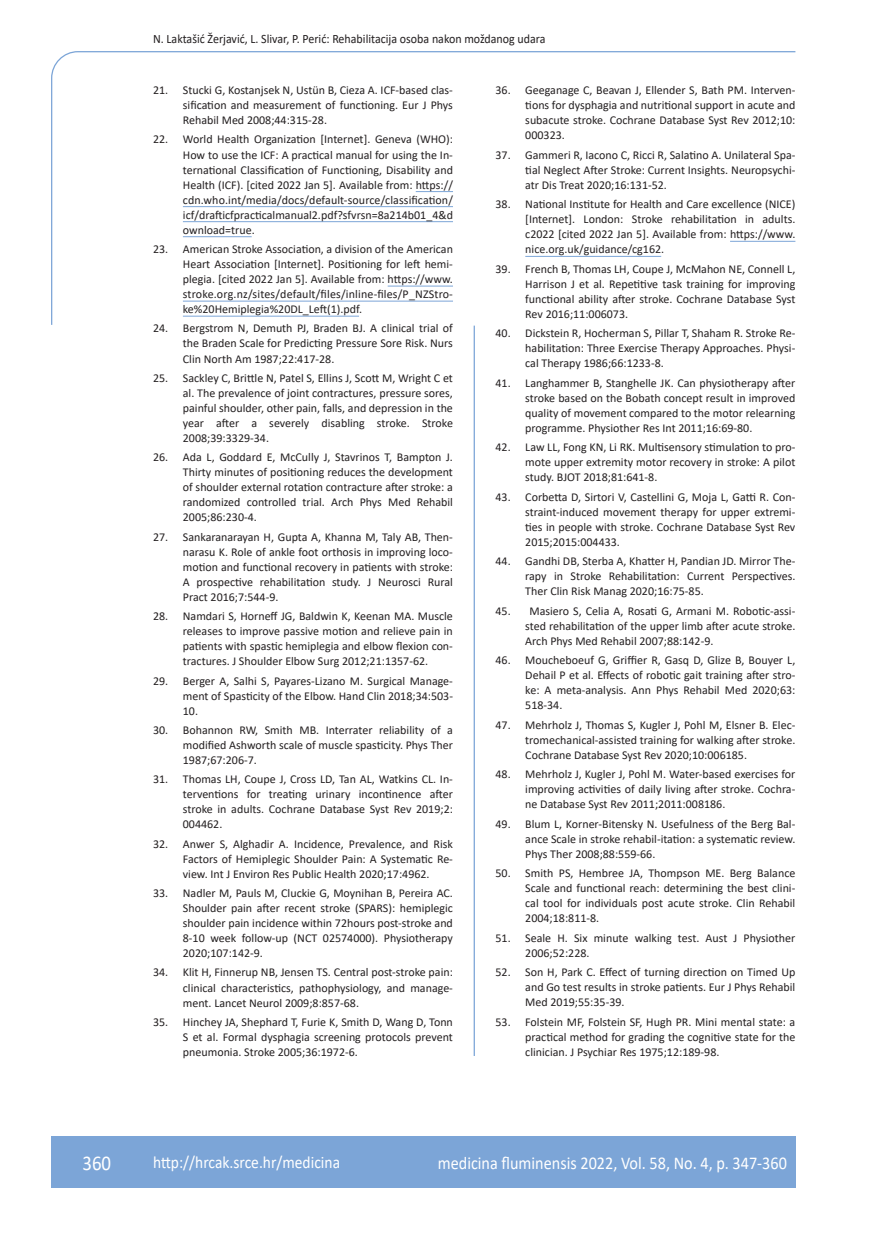
<style>
.page{position:relative;width:872px;height:1234px;background:#fff}
.page>*{position:absolute;margin:0;border:0;box-sizing:border-box;transform-origin:0 0}
.t1{font:21px "Calibri";color:#fff;scale:.9 1}
.t2{font:18px "Calibri";color:#fff;scale:.9 1}
.t3{font:17.25px "Calibri";color:#fff;scale:.9 1}
.t4{font:12.75px "Calibri";color:#231f20;scale:.94 1}
.t5{font:12px/15px "Calibri";color:#231f20;text-align:justify}
</style>
<div class="page">
<svg style="left:51px;top:51px;width:745px;height:274px"></svg>
<hr style="left:473px;top:325px;width:2px;height:730px;background:#7ca5d7">
<div style="left:51px;top:1135px;width:744px;height:51px;background:#7ca5d7"></div>
<hr style="left:416px;top:191px;width:37px;height:1px;background:#7ca5d7">
<hr style="left:183px;top:206px;width:270px;height:1px;background:#7ca5d7">
<hr style="left:183px;top:221px;width:270px;height:1px;background:#7ca5d7">
<hr style="left:183px;top:236px;width:69px;height:1px;background:#7ca5d7">
<hr style="left:388px;top:285px;width:65px;height:1px;background:#7ca5d7">
<hr style="left:183px;top:301px;width:270px;height:1px;background:#7ca5d7">
<hr style="left:183px;top:316px;width:176px;height:1px;background:#7ca5d7">
<hr style="left:730px;top:241px;width:65px;height:1px;background:#7ca5d7">
<hr style="left:525px;top:256px;width:136px;height:1px;background:#7ca5d7">
<p class="t4" style="left:153px;top:29px;width:419px">N. Laktašić Žerjavić, L. Slivar, P. Perić: Rehabilitacija osoba nakon moždanog udara</p>
<p class="t5" style="left:183px;top:82px;width:271px;text-indent:-30px">21. Stucki G, Kostanjsek N, Ustün B, Cieza A. ICF-based clas&shy;sification and measurement of functioning. Eur J Phys Rehabil Med 2008;44:315-28.</p>
<p class="t5" style="left:183px;top:132px;width:272px;text-indent:-30px">22. World Health Organization [Internet]. Geneva (WHO):<br>How to use the ICF: A practical manual for using the In&shy;ternational Classification of Functioning, Disability and Health (ICF). [cited 2022 Jan 5]. Available from: https:// cdn.who.int/media/docs/default-source/classification/ icf/drafticfpracticalmanual2.pdf?sfvrsn=8a214b01_4&amp;d ownload=true.</p>
<p class="t5" style="left:183px;top:241px;width:272px;text-indent:-30px">23. American Stroke Association, a division of the American Heart Association [Internet]. Positioning for left hemi&shy;plegia. [cited 2022 Jan 5]. Available from: https://www. stroke.org.nz/sites/default/files/inline-files/P_NZStro&shy;ke%20Hemiplegia%20DL_Left(1).pdf.</p>
<p class="t5" style="left:183px;top:320px;width:271px;text-indent:-30px">24. Bergstrom N, Demuth PJ, Braden BJ. A clinical trial of the Braden Scale for Predicting Pressure Sore Risk. Nurs Clin North Am 1987;22:417-28.</p>
<p class="t5" style="left:183px;top:370px;width:272px;text-indent:-30px">25. Sackley C, Brittle N, Patel S, Ellins J, Scott M, Wright C et al. The prevalence of joint contractures, pressure sores, painful shoulder, other pain, falls, and depression in the year after a severely disabling stroke. Stroke 2008;39:3329-34.</p>
<p class="t5" style="left:183px;top:449px;width:271px;text-indent:-30px">26. Ada L, Goddard E, McCully J, Stavrinos T, Bampton J.<br>Thirty minutes of positioning reduces the development of shoulder external rotation contracture after stroke: a randomized controlled trial. Arch Phys Med Rehabil 2005;86:230-4.</p>
<p class="t5" style="left:183px;top:528px;width:271px;text-indent:-30px">27. Sankaranarayan H, Gupta A, Khanna M, Taly AB, Then&shy;narasu K. Role of ankle foot orthosis in improving loco&shy;motion and functional recovery in patients with stroke:<br>A prospective rehabilitation study. J Neurosci Rural Pract 2016;7:544-9.</p>
<p class="t5" style="left:183px;top:608px;width:271px;text-indent:-30px">28. Namdari S, Horneff JG, Baldwin K, Keenan MA. Muscle releases to improve passive motion and relieve pain in patients with spastic hemiplegia and elbow flexion con&shy;tractures. J Shoulder Elbow Surg 2012;21:1357-62.</p>
<p class="t5" style="left:183px;top:672px;width:272px;text-indent:-30px">29. Berger A, Salhi S, Payares-Lizano M. Surgical Manage&shy;ment of Spasticity of the Elbow. Hand Clin 2018;34:503- 10.</p>
<p class="t5" style="left:183px;top:722px;width:272px;text-indent:-30px">30. Bohannon RW, Smith MB. Interrater reliability of a modified Ashworth scale of muscle spasticity. Phys Ther 1987;67:206-7.</p>
<p class="t5" style="left:183px;top:771px;width:272px;text-indent:-30px">31. Thomas LH, Coupe J, Cross LD, Tan AL, Watkins CL. In&shy;terventions for treating urinary incontinence after stroke in adults. Cochrane Database Syst Rev 2019;2:<br>004462.</p>
<p class="t5" style="left:183px;top:835px;width:271px;text-indent:-30px">32. Anwer S, Alghadir A. Incidence, Prevalence, and Risk Factors of Hemiplegic Shoulder Pain: A Systematic Re&shy;view. Int J Environ Res Public Health 2020;17:4962.</p>
<p class="t5" style="left:183px;top:885px;width:271px;text-indent:-30px">33. Nadler M, Pauls M, Cluckie G, Moynihan B, Pereira AC.<br>Shoulder pain after recent stroke (SPARS): hemiplegic shoulder pain incidence within 72hours post-stroke and 8-10 week follow-up (NCT 02574000). Physiotherapy 2020;107:142-9.</p>
<p class="t5" style="left:183px;top:964px;width:271px;text-indent:-30px">34. Klit H, Finnerup NB, Jensen TS. Central post-stroke pain: clinical characteristics, pathophysiology, and manage&shy;ment. Lancet Neurol 2009;8:857-68.</p>
<p class="t5" style="left:183px;top:1013px;width:271px;text-indent:-30px">35. Hinchey JA, Shephard T, Furie K, Smith D, Wang D, Tonn S et al. Formal dysphagia screening protocols prevent pneumonia. Stroke 2005;36:1972-6.</p>
<p class="t5" style="left:525px;top:82px;width:272px;text-indent:-30px">36. Geeganage C, Beavan J, Ellender S, Bath PM. Interven&shy;tions for dysphagia and nutritional support in acute and subacute stroke. Cochrane Database Syst Rev 2012;10:<br>000323.</p>
<p class="t5" style="left:525px;top:147px;width:271px;text-indent:-30px">37. Gammeri R, Iacono C, Ricci R, Salatino A. Unilateral Spa&shy;tial Neglect After Stroke: Current Insights. Neuropsychi&shy;atr Dis Treat 2020;16:131-52.</p>
<p class="t5" style="left:525px;top:196px;width:271px;text-indent:-30px">38. National Institute for Health and Care excellence (NICE) [Internet]. London: Stroke rehabilitation in adults. c2022 [cited 2022 Jan 5]. Available from: https://www. nice.org.uk/guidance/cg162.</p>
<p class="t5" style="left:525px;top:261px;width:272px;text-indent:-30px">39. French B, Thomas LH, Coupe J, McMahon NE, Connell L, Harrison J et al. Repetitive task training for improving functional ability after stroke. Cochrane Database Syst Rev 2016;11:006073.</p>
<p class="t5" style="left:525px;top:325px;width:272px;text-indent:-30px">40. Dickstein R, Hocherman S, Pillar T, Shaham R. Stroke Re&shy;habilitation: Three Exercise Therapy Approaches. Physi&shy;cal Therapy 1986;66:1233-8.</p>
<p class="t5" style="left:525px;top:375px;width:272px;text-indent:-30px">41. Langhammer B, Stanghelle JK. Can physiotherapy after stroke based on the Bobath concept result in improved quality of movement compared to the motor relearning programme. Physiother Res Int 2011;16:69-80.</p>
<p class="t5" style="left:525px;top:439px;width:271px;text-indent:-30px">42. Law LL, Fong KN, Li RK. Multisensory stimulation to pro&shy;mote upper extremity motor recovery in stroke: A pilot study. BJOT 2018;81:641-8.</p>
<p class="t5" style="left:525px;top:489px;width:272px;text-indent:-30px">43. Corbetta D, Sirtori V, Castellini G, Moja L, Gatti R. Con&shy;straint-induced movement therapy for upper extremi&shy;ties in people with stroke. Cochrane Database Syst Rev 2015;2015:004433.</p>
<p class="t5" style="left:525px;top:553px;width:272px;text-indent:-30px">44. Gandhi DB, Sterba A, Khatter H, Pandian JD. Mirror The&shy;rapy in Stroke Rehabilitation: Current Perspectives.<br>Ther Clin Risk Manag 2020;16:75-85.</p>
<p class="t5" style="left:525px;top:603px;width:272px;text-indent:-30px">45. Masiero S, Celia A, Rosati G, Armani M. Robotic-assi&shy;sted rehabilitation of the upper limb after acute stroke.<br>Arch Phys Med Rehabil 2007;88:142-9.</p>
<p class="t5" style="left:525px;top:652px;width:272px;text-indent:-30px">46. Moucheboeuf G, Griffier R, Gasq D, Glize B, Bouyer L, Dehail P et al. Effects of robotic gait training after stro&shy;ke: A meta-analysis. Ann Phys Rehabil Med 2020;63:<br>518-34.</p>
<p class="t5" style="left:525px;top:716px;width:272px;text-indent:-30px">47. Mehrholz J, Thomas S, Kugler J, Pohl M, Elsner B. Elec&shy;tromechanical-assisted training for walking after stroke.<br>Cochrane Database Syst Rev 2020;10:006185.</p>
<p class="t5" style="left:525px;top:766px;width:271px;text-indent:-30px">48. Mehrholz J, Kugler J, Pohl M. Water-based exercises for improving activities of daily living after stroke. Cochra&shy;ne Database Syst Rev 2011;2011:008186.</p>
<p class="t5" style="left:525px;top:815px;width:271px;text-indent:-30px">49. Blum L, Korner-Bitensky N. Usefulness of the Berg Bal&shy;ance Scale in stroke rehabil-itation: a systematic review.<br>Phys Ther 2008;88:559-66.</p>
<p class="t5" style="left:525px;top:865px;width:272px;text-indent:-30px">50. Smith PS, Hembree JA, Thompson ME. Berg Balance Scale and functional reach: determining the best clini&shy;cal tool for individuals post acute stroke. Clin Rehabil 2004;18:811-8.</p>
<p class="t5" style="left:525px;top:929px;width:271px;text-indent:-30px">51. Seale H. Six minute walking test. Aust J Physiother<br>2006;52:228.</p>
<p class="t5" style="left:525px;top:964px;width:271px;text-indent:-30px">52. Son H, Park C. Effect of turning direction on Timed Up and Go test results in stroke patients. Eur J Phys Rehabil Med 2019;55:35-39.</p>
<p class="t5" style="left:525px;top:1013px;width:271px;text-indent:-30px">53. Folstein MF, Folstein SF, Hugh PR. Mini mental state: a practical method for grading the cognitive state for the clinician. J Psychiar Res 1975;12:189-98.</p>
<h1 class="t1" style="left:82px;top:1147px;width:33px">360</h1>
<h3 class="t3" style="left:153px;top:1149px;width:209px">http://hrcak.srce.hr/medicina</h3>
<h2 class="t2" style="left:438px;top:1149px;width:389px">medicina fluminensis 2022, Vol. 58, No. 4, p. 347-360</h2>
</div>
